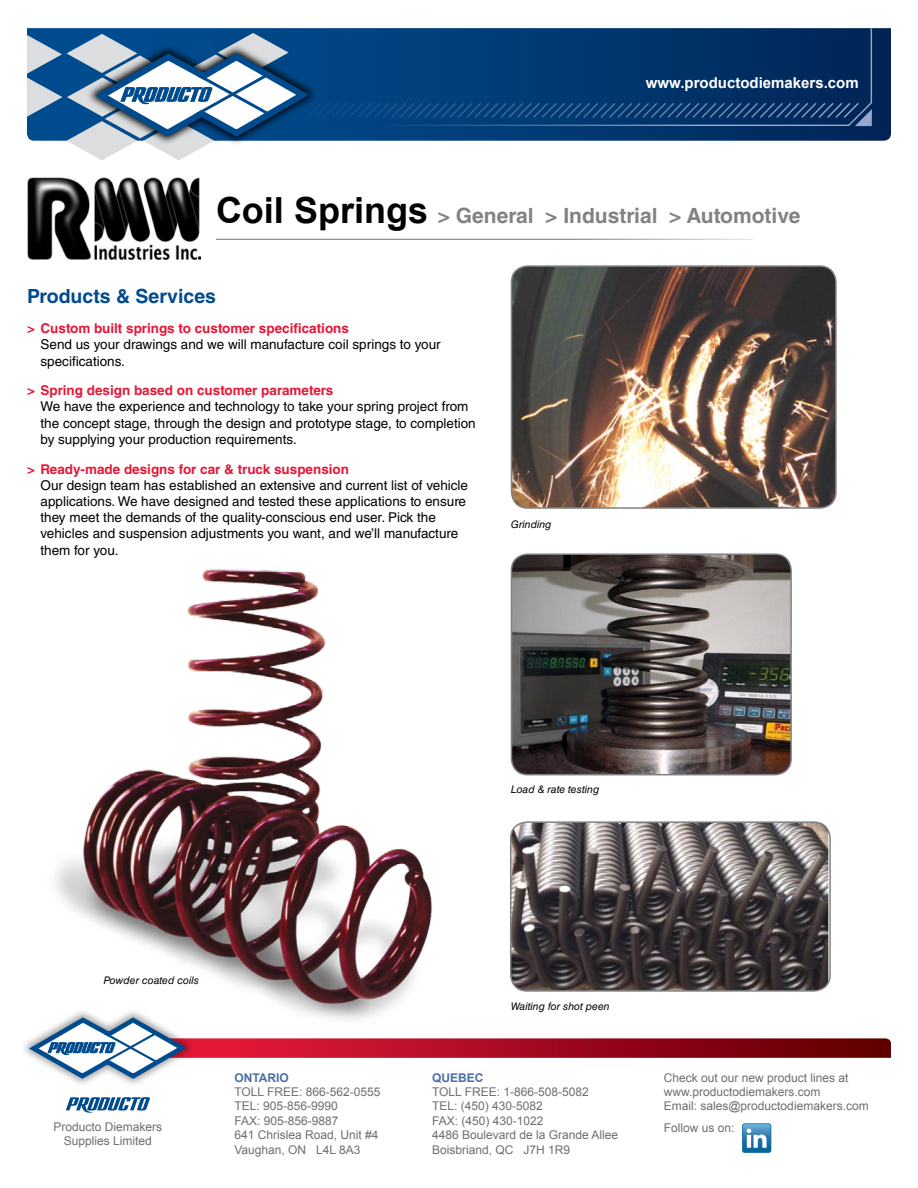
<style>
.page{position:relative;width:918px;height:1188px;background:#fff}
.page>*{position:absolute;margin:0;border:0;box-sizing:border-box;transform-origin:0 0}
.t1{font:700 21px "Helvetica LT Std";color:#808285}
.t2{font:700 19.5px "Helvetica LT Std";color:#004b8d}
.t3{font:700 15px "Arial";color:#fff}
.t4{font:13.5px/16.2px "Helvetica LT Std";color:#000}
.t5{font:700 13.5px "Helvetica LT Std";color:#e31837}
.t6{font:12px/14.4px "Arial";color:#6d6e71}
.t7{font:700 12px "Arial";color:#4a6ea7}
.t8{font:italic 10.5px "Helvetica LT Std";color:#000}
.s1{font-family:"Arial";font-size:36px;color:#000}
</style>
<div class="page">
<img style="left:512px;top:267px;width:322px;height:241px">
<div style="left:511px;top:265px;width:326px;height:244px;border:2px solid #808285;border-radius:16px"></div>
<img style="left:511px;top:556px;width:280px;height:219px">
<div style="left:511px;top:553px;width:281px;height:222px;border:2px solid #808285;border-radius:16px"></div>
<img style="left:55px;top:569px;width:377px;height:448px">
<hr style="left:216px;top:239px;width:537px;height:1px;background:#939598">
<img style="left:27px;top:177px;width:173px;height:83px">
<img style="left:512px;top:824px;width:316px;height:166px">
<div style="left:510px;top:821px;width:321px;height:171px;border:2px solid #808285;border-radius:16px"></div>
<div style="left:20px;top:1008px;width:176px;height:80px;background:#000;opacity:.4"></div>
<svg style="left:29px;top:1017px;width:862px;height:62px"></svg>
<svg style="left:66px;top:1097px;width:84px;height:16px"></svg>
<svg style="left:742px;top:1123px;width:29px;height:30px"></svg>
<svg style="left:27px;top:28px;width:864px;height:113px;background:#03346a"></svg>
<svg style="left:247px;top:28px;width:626px;height:99px;background:#073d74"></svg>
<svg style="left:27px;top:33px;width:845px;height:127px"></svg>
<p class="t3" style="left:646px;top:73px;width:214px">www.productodiemakers.com</p>
<h1 class="t1" style="left:216px;top:203px;width:586px"><span class="s1">Coil Springs</span> &gt; General &gt; Industrial &gt; Automotive</h1>
<h2 class="t2" style="left:27px;top:285px;width:191px">Products &amp; Services</h2>
<p class="t5" style="left:27px;top:320px;width:324px">&gt; Custom built springs to customer specifications</p>
<p class="t4" style="left:40px;top:336px;width:402px">Send us your drawings and we will manufacture coil springs to your specifications.</p>
<p class="t5" style="left:27px;top:382px;width:308px">&gt; Spring design based on customer parameters</p>
<p class="t4" style="left:40px;top:399px;width:437px">We have the experience and technology to take your spring project from the concept stage, through the design and prototype stage, to completion by supplying your production requirements.</p>
<p class="t5" style="left:27px;top:461px;width:324px">&gt; Ready-made designs for car &amp; truck suspension</p>
<p class="t4" style="left:40px;top:477px;width:429px">Our design team has established an extensive and current list of vehicle applications. We have designed and tested these applications to ensure they meet the demands of the quality-conscious end user. Pick the vehicles and suspension adjustments you want, and we’ll manufacture them for you.</p>
<p class="t8" style="left:511px;top:518px;width:42px">Grinding</p>
<p class="t8" style="left:103px;top:974px;width:97px">Powder coated coils</p>
<p class="t8" style="left:511px;top:784px;width:90px">Load &amp; rate testing</p>
<p class="t8" style="left:511px;top:1000px;width:100px">Waiting for shot peen</p>
<p class="t7" style="left:234px;top:1069px;width:56px">ONTARIO</p>
<p class="t6" style="left:234px;top:1085px;width:148px">TOLL FREE: 866-562-0555<br>TEL: 905-856-9990<br>FAX: 905-856-9887<br>641 Chrislea Road, Unit #4<br>Vaughan, ON L4L 8A3</p>
<p class="t7" style="left:432px;top:1069px;width:53px">QUEBEC</p>
<p class="t6" style="left:432px;top:1085px;width:188px">TOLL FREE: 1-866-508-5082<br>TEL: (450) 430-5082<br>FAX: (450) 430-1022<br>4486 Boulevard de la Grande Allee<br>Boisbriand, QC J7H 1R9</p>
<p class="t6" style="left:664px;top:1070px;width:206px">Check out our new product lines at www.productodiemakers.com<br>Email: sales@productodiemakers.com</p>
<p class="t6" style="left:53px;top:1119px;width:110px;text-align:center">Producto Diemakers<br>Supplies Limited</p>
<p class="t6" style="left:664px;top:1121px;width:72px">Follow us on:</p>
</div>
